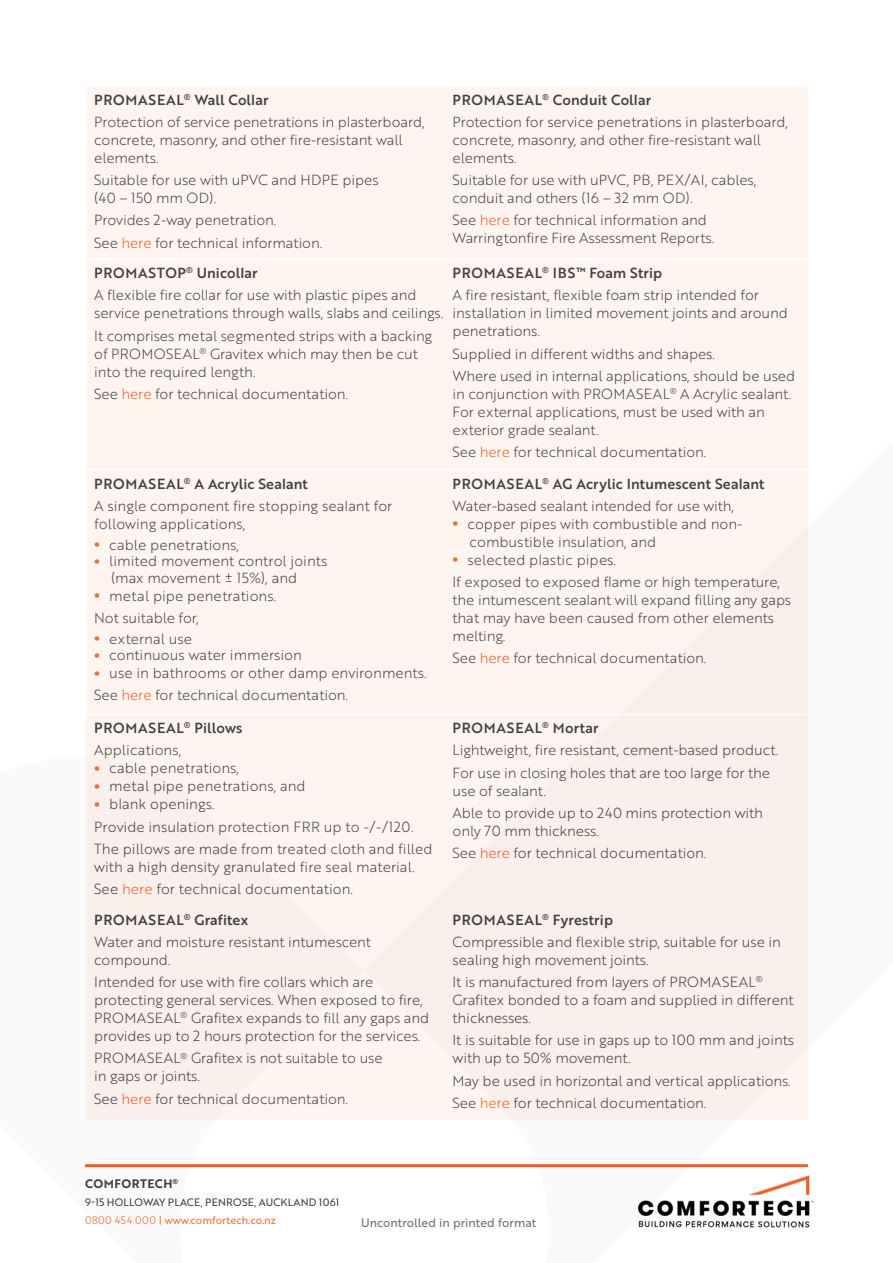
<style>
.page{position:relative;width:893px;height:1263px;background:#fff}
.page>*{position:absolute;margin:0;border:0;box-sizing:border-box;transform-origin:0 0}
.t1{font:14.25px/18px "Brother 1816 Light";letter-spacing:-.01em;color:#414042}
.t2{font:14.25px "Brother 1816 Medium";letter-spacing:.035em;color:#414042}
.t3{font:14.25px "Brother 1816 Medium";letter-spacing:.01em;color:#414042}
.t4{font:12px "Brother 1816 Regular";color:#6d6e71}
.t5{font:12px "Brother 1816 Bold";letter-spacing:.04em;color:#414042}
.t6{font:10.5px/18px "Brother 1816 Regular";letter-spacing:.02em;color:#414042}
.s1{color:#f05e24}
.s2{font-family:"Brother 1816 Extra";font-weight:700;font-size:18px;color:#f16e3a}
.s3{font-family:"Brother 1816 Light";color:#f05e24}
.s4{color:#f16e3a}
</style>
<div class="page">
<svg style="left:162px;top:1119px;width:405px;height:49px"></svg>
<hr style="left:85px;top:1164px;width:723px;height:3px;background:#f05e24">
<img style="left:625px;top:1164px;width:189px;height:64px">
<div style="left:86px;top:87px;width:722px;height:1032px;background:#fef4f0"></div>
<hr style="left:85px;top:259px;width:368px;height:1px;background:#fff">
<hr style="left:453px;top:259px;width:355px;height:1px;background:#fff">
<hr style="left:85px;top:469px;width:368px;height:2px;background:#fff">
<hr style="left:453px;top:469px;width:355px;height:2px;background:#fff">
<hr style="left:85px;top:87px;width:2px;height:172px;background:#fff">
<hr style="left:85px;top:260px;width:2px;height:209px;background:#fff">
<hr style="left:85px;top:471px;width:2px;height:243px;background:#fff">
<hr style="left:85px;top:714px;width:368px;height:1px;background:#fff">
<hr style="left:453px;top:714px;width:355px;height:1px;background:#fff">
<p class="t2" style="left:94px;top:89px;width:176px">PROMASEAL<sup>®</sup> Wall Collar</p>
<p class="t1" style="left:94px;top:112px;width:332px">Protection of service penetrations in plasterboard, concrete, masonry, and other fire-resistant wall elements.</p>
<p class="t1" style="left:94px;top:170px;width:286px">Suitable for use with uPVC and HDPE pipes (40 – 150 mm OD).</p>
<p class="t1" style="left:94px;top:209px;width:229px;line-height:22.2px">Provides 2-way penetration.<br>See <span class="s1">here</span> for technical information.</p>
<p class="t2" style="left:94px;top:262px;width:165px">PROMASTOP<sup>®</sup> Unicollar</p>
<p class="t1" style="left:94px;top:286px;width:350px">A flexible fire collar for use with plastic pipes and service penetrations through walls, slabs and ceilings.</p>
<p class="t1" style="left:94px;top:326px;width:339px">It comprises metal segmented strips with a backing of PROMOSEAL<sup>®</sup> Gravitex which may then be cut into the required length.</p>
<p class="t1" style="left:94px;top:384px;width:255px">See <span class="s1">here</span> for technical documentation.</p>
<p class="t2" style="left:94px;top:473px;width:215px">PROMASEAL<sup>®</sup> A Acrylic Sealant</p>
<p class="t1" style="left:94px;top:496px;width:300px">A single component fire stopping sealant for following applications,</p>
<p class="t1" style="left:94px;top:535px;width:146px"><span class="s2">•</span> cable penetrations,</p>
<p class="t1" style="left:111px;top:552px;width:218px;line-height:16.5px;text-indent:-17px"><span class="s2">•</span> limited movement control joints (max movement ± 15%), and</p>
<p class="t1" style="left:94px;top:584px;width:183px;line-height:22.2px"><span class="s2">•</span> metal pipe penetrations.<br>Not suitable for,</p>
<p class="t1" style="left:94px;top:629px;width:99px"><span class="s2">•</span> external use</p>
<p class="t1" style="left:94px;top:645px;width:209px"><span class="s2">•</span> continuous water immersion</p>
<p class="t1" style="left:94px;top:661px;width:334px;line-height:22.2px"><span class="s2">•</span> use in bathrooms or other damp environments.<br>See <span class="s1">here</span> for technical documentation.</p>
<p class="t2" style="left:94px;top:717px;width:150px">PROMASEAL<sup>®</sup> Pillows</p>
<p class="t1" style="left:94px;top:741px;width:89px">Applications,</p>
<p class="t1" style="left:94px;top:759px;width:146px"><span class="s2">•</span> cable penetrations,</p>
<p class="t1" style="left:94px;top:777px;width:213px"><span class="s2">•</span> metal pipe penetrations, and</p>
<p class="t1" style="left:94px;top:793px;width:340px;line-height:22.2px"><span class="s2">•</span> blank openings.<br>Provide insulation protection FRR up to -/-/120.<br>The pillows are made from treated cloth and filled</p>
<p class="t1" style="left:94px;top:855px;width:322px;line-height:22.2px">with a high density granulated fire seal material.<br>See <span class="s1">here</span> for technical documentation.</p>
<p class="t2" style="left:94px;top:909px;width:155px">PROMASEAL<sup>®</sup> Grafitex</p>
<p class="t1" style="left:94px;top:932px;width:278px">Water and moisture resistant intumescent compound.</p>
<p class="t1" style="left:94px;top:972px;width:336px">Intended for use with fire collars which are protecting general services. When exposed to fire, PROMASEAL<sup>®</sup> Grafitex expands to fill any gaps and provides up to 2 hours protection for the services.</p>
<p class="t1" style="left:94px;top:1049px;width:290px">PROMASEAL<sup>®</sup> Grafitex is not suitable to use in gaps or joints.</p>
<p class="t1" style="left:94px;top:1089px;width:255px">See <span class="s1">here</span> for technical documentation.</p>
<p class="t3" style="left:453px;top:89px;width:200px">PROMASEAL<sup>®</sup> Conduit Collar</p>
<p class="t1" style="left:453px;top:112px;width:337px">Protection for service penetrations in plasterboard, concrete, masonry, and other fire-resistant wall elements.</p>
<p class="t1" style="left:453px;top:170px;width:305px">Suitable for use with uPVC, PB, PEX/AI, cables, conduit and others (16 – 32 mm OD).</p>
<p class="t1" style="left:453px;top:211px;width:263px">See <span class="s1">here</span> for technical information and<br>Warringtonfire Fire Assessment Reports.</p>
<p class="t2" style="left:453px;top:262px;width:211px">PROMASEAL<sup>®</sup> IBS™ Foam Strip</p>
<p class="t1" style="left:453px;top:286px;width:337px">A fire resistant, flexible foam strip intended for installation in limited movement joints and around penetrations.</p>
<p class="t1" style="left:453px;top:342px;width:344px;line-height:22.2px">Supplied in different widths and shapes.<br>Where used in internal applications, should be used</p>
<p class="t1" style="left:453px;top:384px;width:340px">in conjunction with PROMASEAL<sup>®</sup> A Acrylic sealant.<br>For external applications, must be used with an exterior grade sealant.</p>
<p class="t1" style="left:453px;top:442px;width:255px">See <span class="s1">here</span> for technical documentation.</p>
<p class="t3" style="left:453px;top:473px;width:313px">PROMASEAL<sup>®</sup> AG Acrylic Intumescent Sealant</p>
<p class="t1" style="left:453px;top:496px;width:283px">Water-based sealant intended for use with,</p>
<p class="t1" style="left:470px;top:514px;width:274px;text-indent:-17px"><span class="s2">•</span> copper pipes with combustible and non&shy;combustible insulation, and</p>
<p class="t1" style="left:453px;top:548px;width:329px;line-height:22.2px"><span class="s2">•</span> selected plastic pipes.<br>If exposed to exposed flame or high temperature,</p>
<p class="t1" style="left:453px;top:590px;width:340px">the intumescent sealant will expand filling any gaps that may have been caused from other elements melting.</p>
<p class="t1" style="left:453px;top:649px;width:255px">See <span class="s1">here</span> for technical documentation.</p>
<p class="t2" style="left:453px;top:717px;width:147px">PROMASEAL<sup>®</sup> Mortar</p>
<p class="t1" style="left:453px;top:739px;width:327px;line-height:22.2px">Lightweight, fire resistant, cement-based product.<br>For use in closing holes that are too large for the</p>
<p class="t1" style="left:453px;top:779px;width:312px;line-height:22.2px">use of sealant.<br>Able to provide up to 240 mins protection with</p>
<p class="t1" style="left:453px;top:819px;width:255px;line-height:22.2px">only 70 mm thickness.<br>See <span class="s1">here</span> for technical documentation.</p>
<p class="t2" style="left:453px;top:909px;width:162px">PROMASEAL<sup>®</sup> Fyrestrip</p>
<p class="t1" style="left:453px;top:932px;width:330px">Compressible and flexible strip, suitable for use in sealing high movement joints.</p>
<p class="t1" style="left:453px;top:972px;width:342px">It is manufactured from layers of PROMASEAL<sup>®<br></sup>Grafitex bonded to a foam and supplied in different thicknesses.</p>
<p class="t1" style="left:453px;top:1031px;width:343px">It is suitable for use in gaps up to 100 mm and joints with up to 50% movement.</p>
<p class="t1" style="left:453px;top:1069px;width:340px;line-height:22.2px">May be used in horizontal and vertical applications.<br>See <span class="s1">here</span> for technical documentation.</p>
<p class="t5" style="left:85px;top:1174px;width:95px">COMFORTECH<sup>®</sup></p>
<p class="t6" style="left:85px;top:1193px;width:256px">9-15 HOLLOWAY PLACE, PENROSE, AUCKLAND 1061<br><span class="s3">0800 454 000</span> <span class="s4">| www.comfortech.co.nz</span></p>
<p class="t4" style="left:361px;top:1213px;width:176px">Uncontrolled in printed format</p>
</div>
